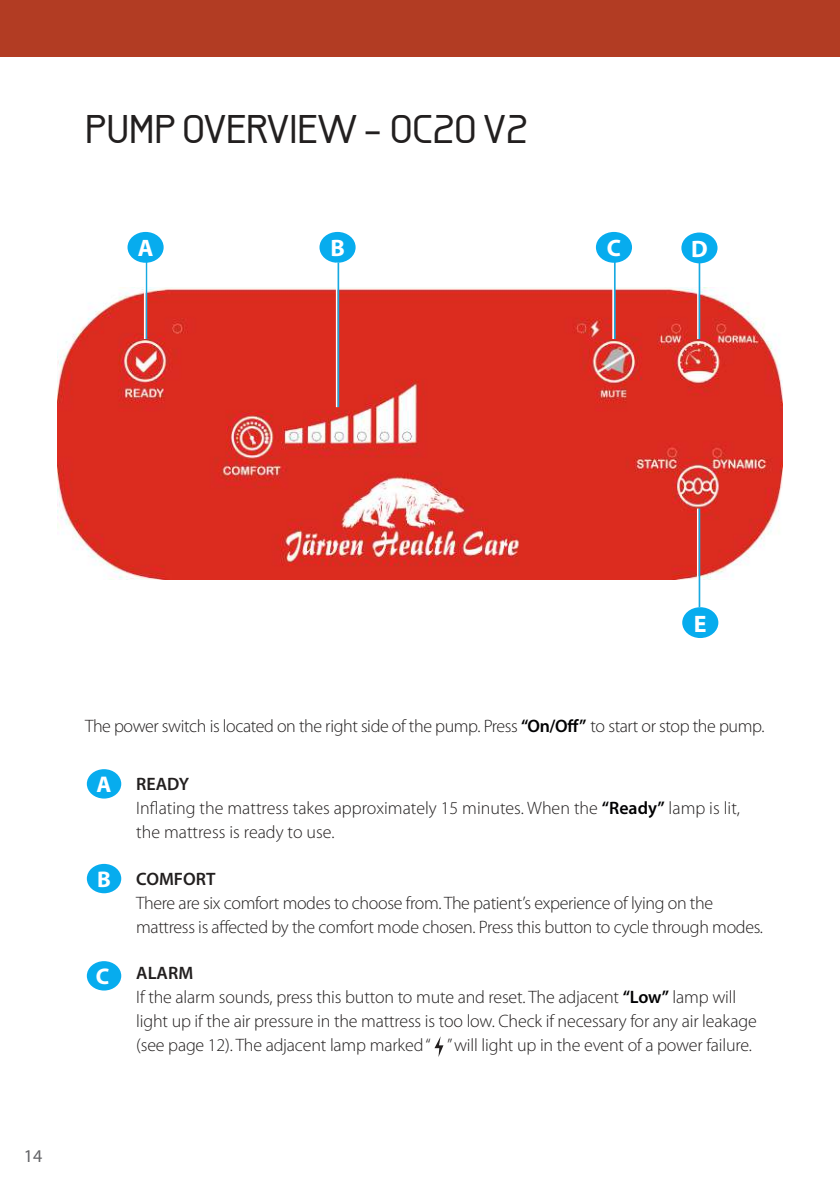
<style>
.page{position:relative;width:840px;height:1191px;background:#fff}
.page>*{position:absolute;margin:0;border:0;box-sizing:border-box;transform-origin:0 0}
.t1{font:500 40px "Galette";color:#221f1f}
.t2{font:700 23.8px "Myriad Pro";color:#fff}
.t3{font:700 22.8px "Myriad Pro";color:#fff}
.t4{font:300 18px/24px "Myriad Pro";letter-spacing:-.01em;color:#221f1f}
.t5{font:600 18px "Myriad Pro";color:#221f1f}
.t6{font:18px "Myriad Pro";color:#626366}
.s1{font-weight:600;color:#010102}
.s2{font-weight:600}
</style>
<div class="page">
<div style="left:0;top:0;width:839px;height:57px;background:#b23c23"></div>
<img style="left:57px;top:288px;width:725px;height:291px">
<div style="left:319px;top:232px;width:36px;height:31px;background:#07acee;border-radius:50%"></div>
<hr style="left:696px;top:260px;width:2px;height:79px;background:#fff">
<hr style="left:612px;top:260px;width:1px;height:79px;background:#fff">
<hr style="left:336px;top:263px;width:1px;height:144px;background:#fff">
<hr style="left:613px;top:260px;width:2px;height:79px;background:#18a9e1">
<hr style="left:337px;top:263px;width:2px;height:144px;background:#18a9e1">
<hr style="left:698px;top:260px;width:2px;height:79px;background:#18a9e1">
<hr style="left:145px;top:261px;width:2px;height:78px;background:#18a9e1">
<hr style="left:144px;top:262px;width:1px;height:77px;background:#fff">
<svg style="left:434px;top:1036px;width:9px;height:21px"></svg>
<div style="left:87px;top:769px;width:34px;height:29px;background:#07acee;border-radius:50%"></div>
<div style="left:87px;top:864px;width:34px;height:29px;background:#07acee;border-radius:50%"></div>
<div style="left:87px;top:961px;width:34px;height:29px;background:#07acee;border-radius:50%"></div>
<div style="left:681px;top:232px;width:36px;height:31px;background:#07acee;border-radius:50%"></div>
<hr style="left:696px;top:508px;width:2px;height:99px;background:#fff">
<hr style="left:698px;top:508px;width:2px;height:99px;background:#18a9e1">
<div style="left:681px;top:607px;width:37px;height:31px;background:#07acee;border-radius:50%"></div>
<div style="left:595px;top:232px;width:36px;height:31px;background:#07acee;border-radius:50%"></div>
<div style="left:127px;top:232px;width:36px;height:31px;background:#07acee;border-radius:50%"></div>
<h1 class="t1" style="left:85px;top:113px;width:444px">PUMP OVERVIEW – OC20 V2</h1>
<h2 class="t2" style="left:138px;top:239px;width:17px">A</h2>
<h2 class="t2" style="left:606px;top:239px;width:16px">C</h2>
<h2 class="t2" style="left:330px;top:239px;width:16px">B</h2>
<h2 class="t2" style="left:690px;top:240px;width:18px">D</h2>
<p class="t6" style="left:24px;top:1148px;width:20px">14</p>
<h2 class="t2" style="left:693px;top:614px;width:14px">E</h2>
<p class="t4" style="left:85px;top:715px;width:680px">The power switch is located on the right side of the pump. Press <span class="s1">“On/Off”</span> to start or stop the pump.</p>
<p class="t3" style="left:96px;top:776px;width:16px">A</p>
<p class="t3" style="left:97px;top:870px;width:15px">B</p>
<p class="t3" style="left:96px;top:968px;width:15px">C</p>
<p class="t4" style="left:136px;top:773px;width:605px"><span class="s2">READY<br></span>Inflating the mattress takes approximately 15 minutes. When the <span class="s1">“Ready”</span> lamp is lit, the mattress is ready to use.</p>
<p class="t5" style="left:136px;top:871px;width:81px">COMFORT</p>
<p class="t4" style="left:136px;top:892px;width:628px">There are six comfort modes to choose from. The patient’s experience of lying on the mattress is affected by the comfort mode chosen. Press this button to cycle through modes.</p>
<p class="t4" style="left:136px;top:963px;width:621px"><span class="s2">ALARM<br></span>If the alarm sounds, press this button to mute and reset. The adjacent <span class="s1">“Low”</span> lamp will light up if the air pressure in the mattress is too low. Check if necessary for any air leakage (see page 12). The adjacent lamp marked “ ” will light up in the event of a power failure.</p>
</div>
